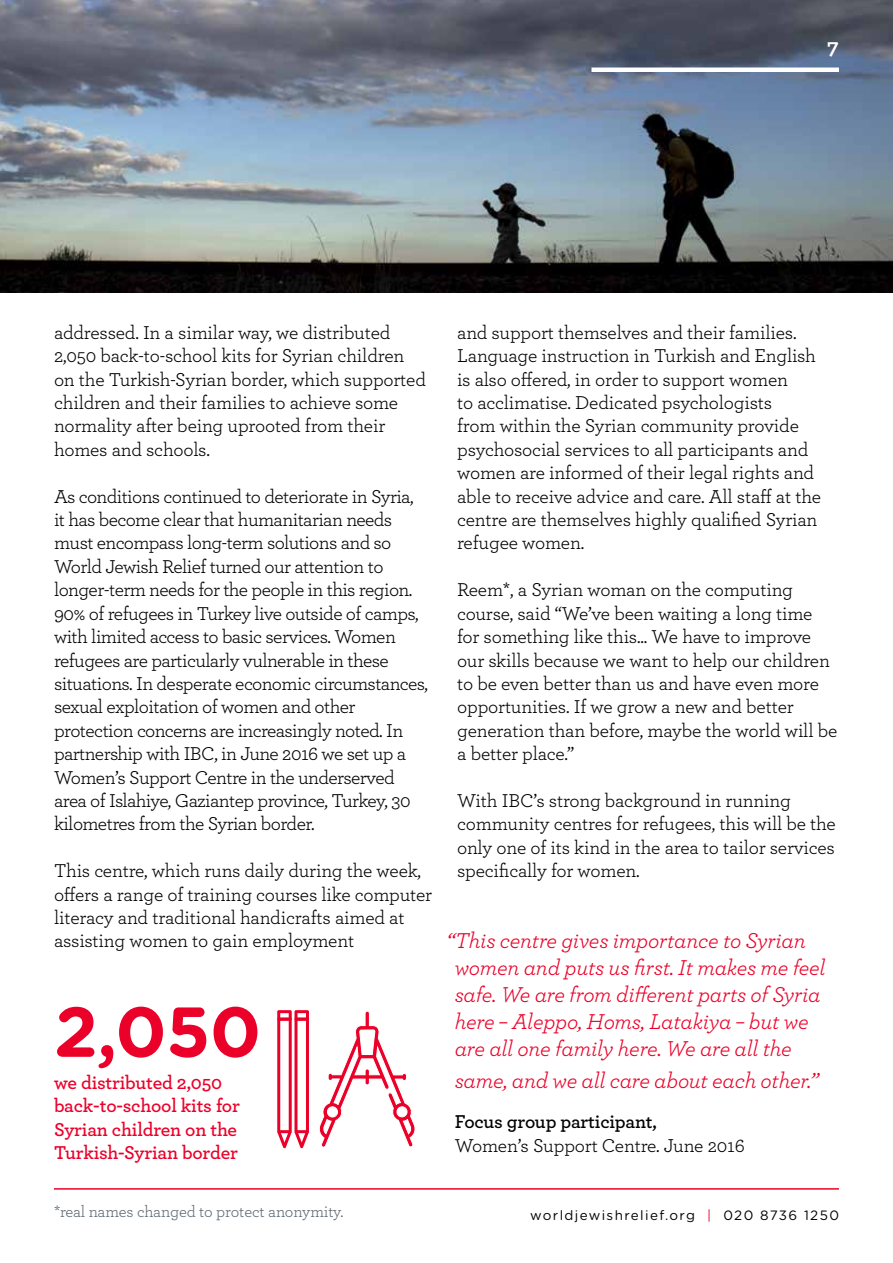
<style>
.page{position:relative;width:893px;height:1263px;background:#fff}
.page>*{position:absolute;margin:0;border:0;box-sizing:border-box;transform-origin:0 0}
.t1{font:700 70.5px "Gotham Rounded";color:#eb0029}
.t2{font:italic 22.5px/27px "Archer";letter-spacing:-.01em;color:#eb0029}
.t3{font:700 22.5px "Archer";color:#fff}
.t4{font:19.5px/23.4px "Archer";letter-spacing:-.02em;color:#000}
.t5{font:600 19.5px/23.4px "Archer";letter-spacing:-.01em;color:#eb0029}
.t6{font:600 19.5px "Archer";letter-spacing:-.01em;color:#000}
.t7{font:16.5px "Archer";letter-spacing:-.01em;color:#5e6871}
.t8{font:13.5px "Gotham Rounded";letter-spacing:.1em;color:#000}
.s1{color:#eb0029}
</style>
<div class="page">
<img style="left:0;top:0;width:893px;height:293px">
<hr style="left:591px;top:68px;width:248px;height:4px;background:#fff">
<hr style="left:54px;top:1188px;width:785px;height:2px;background:#eb0029">
<svg style="left:277px;top:1010px;width:32px;height:138px"></svg>
<svg style="left:319px;top:1011px;width:96px;height:137px"></svg>
<p class="t3" style="left:827px;top:29px;width:13px">7</p>
<p class="t4" style="left:54px;top:320px;width:374px">addressed. In a similar way, we distributed 2,050 back-to-school kits for Syrian children on the Turkish-Syrian border, which supported children and their families to achieve some normality after being uprooted from their homes and schools.</p>
<p class="t4" style="left:54px;top:484px;width:376px">As conditions continued to deteriorate in Syria, it has become clear that humanitarian needs must encompass long-term solutions and so World Jewish Relief turned our attention to longer-term needs for the people in this region.<br>90% of refugees in Turkey live outside of camps, with limited access to basic services. Women refugees are particularly vulnerable in these situations. In desperate economic circumstances, sexual exploitation of women and other protection concerns are increasingly noted. In partnership with IBC, in June 2016 we set up a Women’s Support Centre in the underserved area of Islahiye, Gaziantep province, Turkey, 30 kilometres from the Syrian border.</p>
<p class="t4" style="left:54px;top:858px;width:380px">This centre, which runs daily during the week, offers a range of training courses like computer literacy and traditional handicrafts aimed at assisting women to gain employment</p>
<h1 class="t1" style="left:54px;top:980px;width:209px">2,050</h1>
<p class="t5" style="left:54px;top:1070px;width:187px">we distributed 2,050 back-to-school kits for<br>Syrian children on the<br>Turkish-Syrian border</p>
<p class="t7" style="left:54px;top:1200px;width:291px">*real names changed to protect anonymity.</p>
<p class="t4" style="left:457px;top:320px;width:366px">and support themselves and their families.<br>Language instruction in Turkish and English is also offered, in order to support women<br>to acclimatise. Dedicated psychologists<br>from within the Syrian community provide psychosocial services to all participants and women are informed of their legal rights and able to receive advice and care. All staff at the centre are themselves highly qualified Syrian refugee women.</p>
<p class="t4" style="left:457px;top:577px;width:382px">Reem*, a Syrian woman on the computing course, said “We’ve been waiting a long time for something like this... We have to improve our skills because we want to help our children to be even better than us and have even more opportunities. If we grow a new and better generation than before, maybe the world will be a better place.”</p>
<p class="t4" style="left:457px;top:788px;width:380px">With IBC’s strong background in running community centres for refugees, this will be the only one of its kind in the area to tailor services specifically for women.</p>
<p class="t2" style="left:455px;top:926px;width:372px;text-indent:-8px">“This centre gives importance to Syrian women and puts us first. It makes me feel safe. We are from different parts of Syria here – Aleppo, Homs, Latakiya – but we are all one family here. We are all the</p>
<p class="t2" style="left:455px;top:1066px;width:365px">same, and we all care about each other.”</p>
<p class="t6" style="left:455px;top:1107px;width:204px">Focus group participant,</p>
<p class="t4" style="left:455px;top:1132px;width:292px">Women’s Support Centre. June 2016</p>
<p class="t8" style="left:530px;top:1206px;width:310px">worldjewishrelief.org <span class="s1">|</span> 020 8736 1250</p>
</div>
